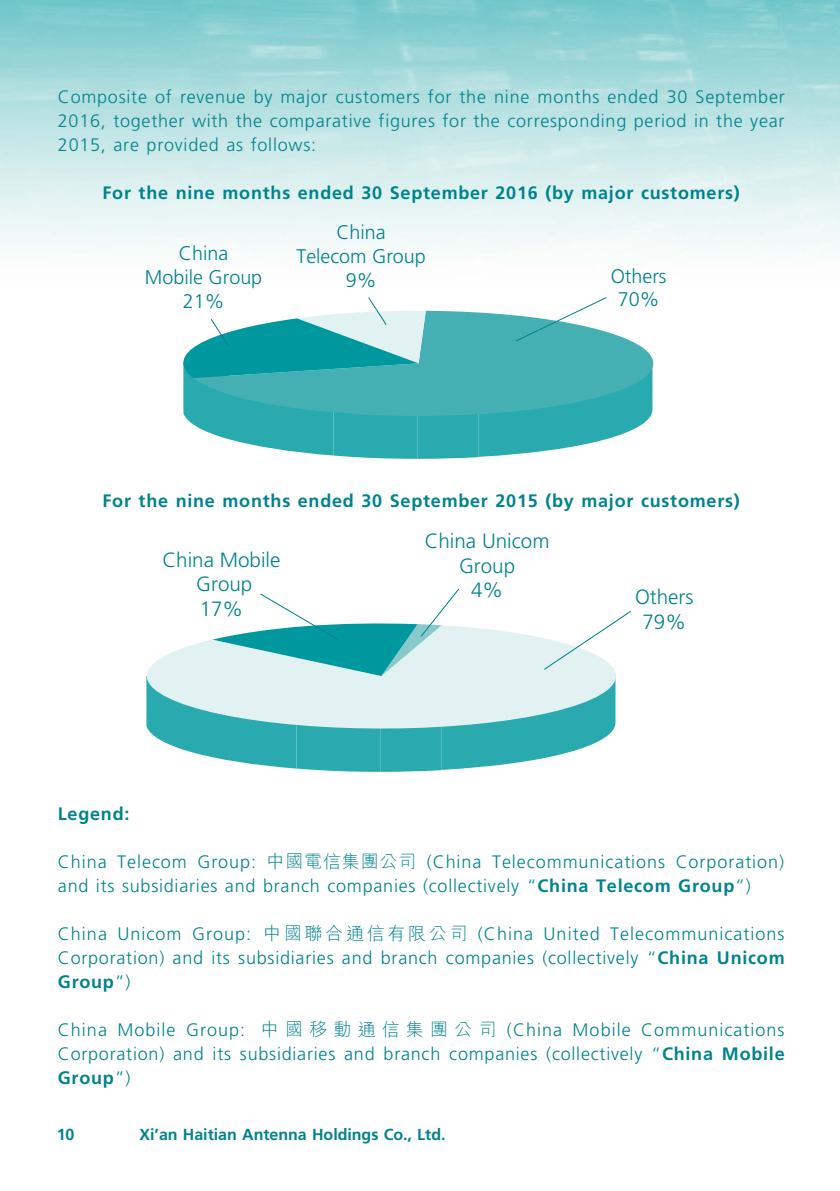
<style>
.page{position:relative;width:840px;height:1191px;background:#fff}
.page>*{position:absolute;margin:0;border:0;box-sizing:border-box;transform-origin:0 0}
.t1{font:300 20.6px/24.8px "Frutiger LT Std";color:#00838d;text-align:center}
.t2{font:300 19.8px/23.6px "Frutiger LT Std";color:#00838d;text-align:center}
.t3{font:300 18px/24px "Frutiger LT Std";letter-spacing:.04em;color:#00838d;text-align:justify}
.t4{font:700 18px "Frutiger LT Std";letter-spacing:.04em;color:#00838d}
.t5{font:700 16px "Frutiger LT Std";letter-spacing:-.005em;color:#00838d}
.s1{font-family:"M Hei HK"}
.s2{font-weight:700}
</style>
<div class="page">
<svg style="left:183px;top:297px;width:469px;height:162px"></svg>
<svg style="left:146px;top:588px;width:486px;height:184px"></svg>
<p class="t3" style="left:58px;top:85px;width:728px">Composite of revenue by major customers for the nine months ended 30 September 2016, together with the comparative figures for the corresponding period in the year 2015, are provided as follows:</p>
<p class="t4" style="left:102px;top:182px;width:638px">For the nine months ended 30 September 2016 (by major customers)</p>
<p class="t2" style="left:145px;top:242px;width:119px">China<br>Mobile Group<br>21%</p>
<p class="t2" style="left:296px;top:221px;width:131px">China<br>Telecom Group<br>9%</p>
<p class="t2" style="left:610px;top:264px;width:57px">Others<br>70%</p>
<p class="t4" style="left:102px;top:490px;width:638px">For the nine months ended 30 September 2015 (by major customers)</p>
<p class="t1" style="left:424px;top:529px;width:126px">China Unicom<br>Group<br>4%</p>
<p class="t1" style="left:162px;top:547px;width:119px">China Mobile<br>Group<br>17%</p>
<p class="t1" style="left:634px;top:585px;width:60px">Others<br>79%</p>
<p class="t4" style="left:58px;top:803px;width:73px">Legend:</p>
<p class="t3" style="left:58px;top:850px;width:727px">China Telecom Group: <span class="s1">中國電信集團公司</span> (China Telecommunications Corporation) and its subsidiaries and branch companies (collectively “<span class="s2">China Telecom Group</span>”)</p>
<p class="t3" style="left:58px;top:922px;width:728px">China Unicom Group: <span class="s1">中國聯合通信有限公司</span> (China United Telecommunications Corporation) and its subsidiaries and branch companies (collectively “<span class="s2">China Unicom Group</span>”)</p>
<p class="t3" style="left:58px;top:1018px;width:728px">China Mobile Group: <span class="s1">中國移動通信集團公司</span> (China Mobile Communications Corporation) and its subsidiaries and branch companies (collectively “<span class="s2">China Mobile Group</span>”)</p>
<p class="t5" style="left:57px;top:1124px;width:19px">10</p>
<p class="t5" style="left:139px;top:1124px;width:307px">Xi’an Haitian Antenna Holdings Co., Ltd.</p>
</div>
